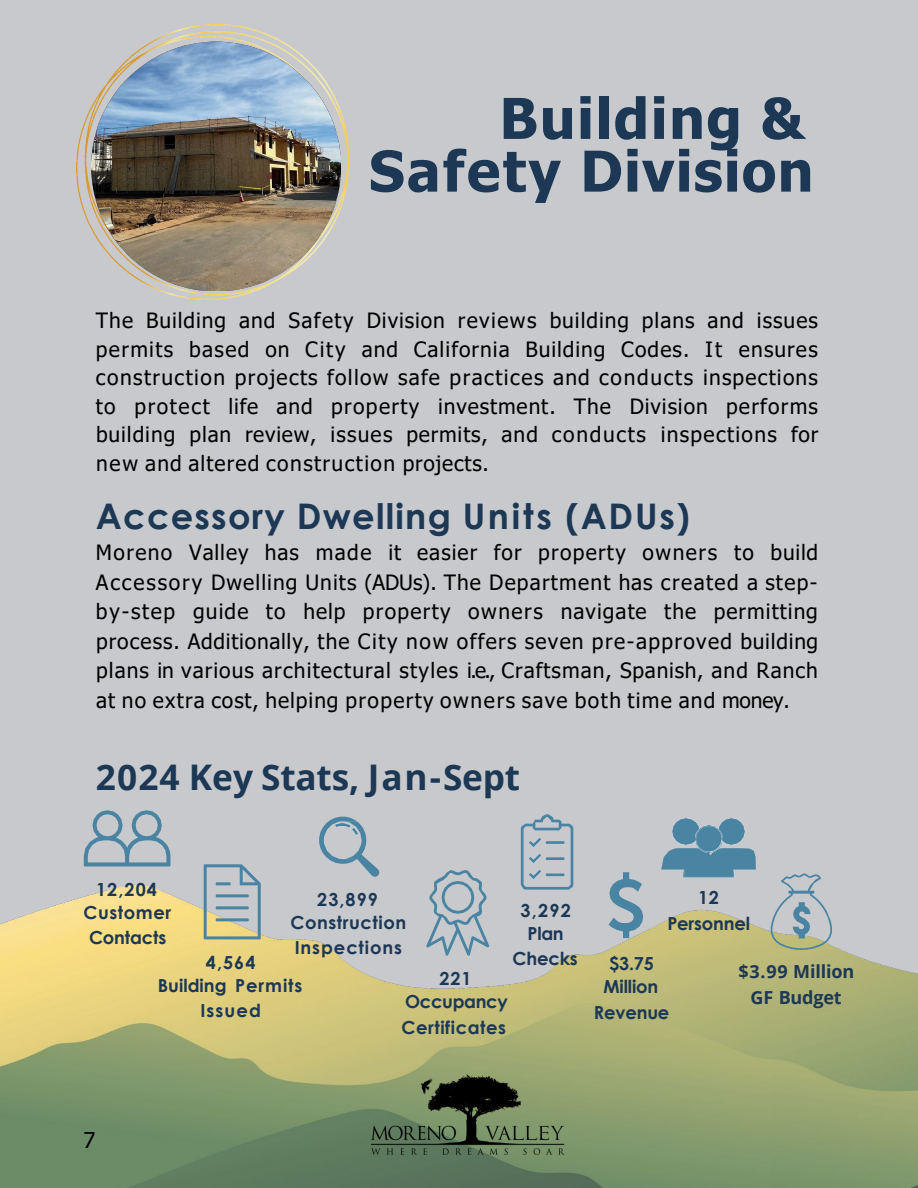
<style>
.page{position:relative;width:918px;height:1188px;background:#c8c9cc}
.page>*{position:absolute;margin:0;border:0;box-sizing:border-box;transform-origin:0 0}
.t1{font:700 56.4px/52.8px "Tahoma";letter-spacing:.025em;color:#1c3855;text-align:right}
.t2{font:700 35.25px "Century Gothic";letter-spacing:.035em;color:#1c3855}
.t3{font:700 35.25px "Open Sans";letter-spacing:-.005em;color:#1c3855}
.t4{font:21.75px "Tahoma";color:#000}
.t5{font:21px/28.5px "Tahoma";letter-spacing:.06em;color:#000;text-align:justify}
.t6{font:700 18px/25.5px "Century Gothic";letter-spacing:.03em;color:#1c3855}
.t7{font:700 18px/25.5px "Century Gothic";letter-spacing:-.01em;color:#1c3855;text-align:center}
.t8{font:700 18px/25.5px "Century Gothic";letter-spacing:.05em;color:#1c3855;text-align:center}
.t9{font:700 18px/25.5px "Open Sans";letter-spacing:-.005em;color:#1c3855;text-align:center}
.t10{font:700 18px/25.5px "Century Gothic";letter-spacing:.01em;color:#1c3855;text-align:center}
</style>
<div class="page">
<img style="left:0;top:885px;width:918px;height:303px">
<svg style="left:204px;top:864px;width:57px;height:75px"></svg>
<svg style="left:609px;top:872px;width:34px;height:66px"></svg>
<svg style="left:319px;top:817px;width:60px;height:60px"></svg>
<svg style="left:426px;top:870px;width:63px;height:86px"></svg>
<svg style="left:521px;top:814px;width:52px;height:76px"></svg>
<svg style="left:771px;top:873px;width:61px;height:77px"></svg>
<svg style="left:84px;top:810px;width:86px;height:56px"></svg>
<img style="left:673px;top:819px;width:25px;height:26px">
<img style="left:720px;top:819px;width:24px;height:26px">
<svg style="left:661px;top:848px;width:95px;height:29px"></svg>
<img style="left:695px;top:825px;width:27px;height:27px">
<img style="left:76px;top:24px;width:273px;height:276px">
<img style="left:91px;top:42px;width:249px;height:249px">
<img style="left:364px;top:1063px;width:206px;height:102px">
<h2 class="t1" style="left:369px;top:94px;width:446px">Building &amp;<br>Safety Division</h2>
<p class="t5" style="left:96px;top:308px;width:724px">The Building and Safety Division reviews building plans and issues permits based on City and California Building Codes. It ensures construction projects follow safe practices and conducts inspections to protect life and property investment. The Division performs building plan review, issues permits, and conducts inspections for new and altered construction projects.</p>
<p class="t2" style="left:96px;top:489px;width:596px">Accessory Dwelling Units (ADUs)</p>
<p class="t5" style="left:96px;top:539px;width:724px;line-height:29.5px">Moreno Valley has made it easier for property owners to build Accessory Dwelling Units (ADUs). The Department has created a step&shy;by-step guide to help property owners navigate the permitting process. Additionally, the City now offers seven pre-approved building plans in various architectural styles i.e., Craftsman, Spanish, and Ranch at no extra cost, helping property owners save both time and money.</p>
<p class="t3" style="left:96px;top:752px;width:426px">2024 Key Stats, Jan-Sept</p>
<p class="t6" style="left:96px;top:876px;width:62px">12,204</p>
<p class="t10" style="left:84px;top:899px;width:89px">Customer<br>Contacts</p>
<p class="t6" style="left:317px;top:886px;width:62px">23,899</p>
<p class="t6" style="left:291px;top:909px;width:117px">Construction<br>Inspections</p>
<p class="t6" style="left:521px;top:896px;width:52px">3,292</p>
<p class="t7" style="left:513px;top:920px;width:67px">Plan<br>Checks</p>
<p class="t6" style="left:206px;top:949px;width:51px">4,564</p>
<p class="t8" style="left:158px;top:972px;width:146px">Building Permits<br>Issued</p>
<p class="t6" style="left:439px;top:965px;width:34px">221</p>
<p class="t6" style="left:402px;top:988px;width:108px">Occupancy<br>Certificates</p>
<p class="t6" style="left:698px;top:884px;width:22px">12</p>
<p class="t7" style="left:667px;top:910px;width:84px">Personnel</p>
<p class="t6" style="left:609px;top:950px;width:46px">$3.75</p>
<p class="t7" style="left:594px;top:973px;width:77px">Million<br>Revenue</p>
<p class="t9" style="left:739px;top:958px;width:117px">$3.99 Million<br>GF Budget</p>
<p class="t4" style="left:84px;top:1125px;width:13px">7</p>
</div>
